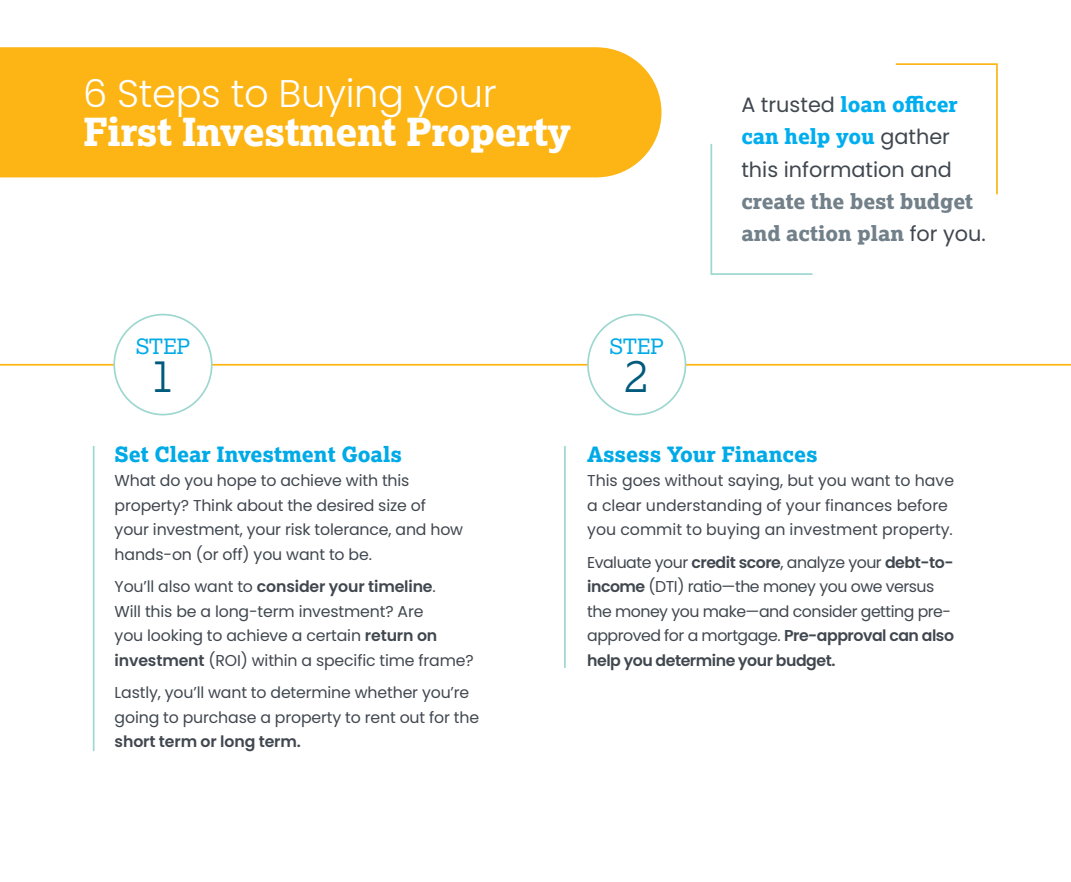
<style>
.page{position:relative;width:1071px;height:882px;background:#fff}
.page>*{position:absolute;margin:0;border:0;box-sizing:border-box;transform-origin:0 0}
.t1{font:300 45.5px "Lexia";color:#005a7c}
.t2{font:800 38.5px "Lexia";letter-spacing:-.01em;color:#fff}
.t3{font:300 38.5px "Poppins";letter-spacing:-.01em;color:#fff}
.t4{font:800 21px "Lexia";color:#00aae7}
.t5{font:21px "Lexia";color:#00aae7}
.t6{font:800 20.82px/32.4px "Lexia";color:#72808a}
.t7{font:800 20.82px/32.4px "Lexia";color:#00aeef}
.t8{font:20.82px "Poppins";color:#40474f}
.t9{font:15.75px/24.5px "Poppins";letter-spacing:-.01em;color:#40474f}
.t10{font:15.75px/24.5px "Poppins";letter-spacing:-.03em;color:#40474f}
.t11{font:600 15.75px "Poppins";letter-spacing:-.01em;color:#40474f}
.s1{font-family:"Poppins";font-weight:400;color:#40474f}
.s2{font-weight:600}
</style>
<div class="page">
<div style="left:0;top:47px;width:661px;height:130px;background:#fcb515"></div>
<hr style="left:0;top:364px;width:1071px;height:2px;background:#fcb515">
<div style="left:114px;top:315px;width:98px;height:100px;background:#fff;border-radius:50%"></div>
<div style="left:113px;top:314px;width:100px;height:101px;border:2px solid #9cd7d0;border-radius:50%"></div>
<div style="left:588px;top:315px;width:97px;height:100px;background:#fff;border-radius:50%"></div>
<div style="left:587px;top:314px;width:99px;height:101px;border:2px solid #9cd7d0;border-radius:50%"></div>
<hr style="left:93px;top:446px;width:2px;height:305px;background:#9cd7d0">
<hr style="left:564px;top:446px;width:2px;height:222px;background:#9cd7d0">
<svg style="left:895px;top:63px;width:103px;height:132px"></svg>
<svg style="left:710px;top:143px;width:103px;height:132px"></svg>
<h2 class="t3" style="left:83px;top:71px;width:415px">6 Steps to Buying your</h2>
<h2 class="t2" style="left:83px;top:107px;width:489px">First Investment Property</h2>
<h3 class="t7" style="left:741px;top:88px;width:218px"><span class="s1">A trusted</span> loan officer can help you <span class="s1">gather</span></h3>
<h3 class="t8" style="left:741px;top:157px;width:212px">this information and</h3>
<h3 class="t6" style="left:741px;top:185px;width:246px">create the best budget and action plan <span class="s1">for you.</span></h3>
<h3 class="t5" style="left:136px;top:333px;width:56px">STEP</h3>
<h1 class="t1" style="left:151px;top:347px;width:26px">1</h1>
<h3 class="t4" style="left:115px;top:441px;width:289px">Set Clear Investment Goals</h3>
<p class="t9" style="left:115px;top:469px;width:350px">What do you hope to achieve with this property? Think about the desired size of your investment, your risk tolerance, and how hands-on (or off) you want to be.</p>
<p class="t9" style="left:115px;top:575px;width:361px">You’ll also want to <span class="s2">consider your timeline</span>.<br>Will this be a long-term investment? Are<br>you looking to achieve a certain <span class="s2">return on investment</span> (ROI) within a specific time frame?</p>
<p class="t9" style="left:115px;top:681px;width:366px">Lastly, you’ll want to determine whether you’re going to purchase a property to rent out for the</p>
<p class="t11" style="left:115px;top:733px;width:188px">short term or long term.</p>
<h3 class="t5" style="left:609px;top:333px;width:56px">STEP</h3>
<h1 class="t1" style="left:624px;top:347px;width:26px">2</h1>
<h3 class="t4" style="left:587px;top:441px;width:232px">Assess Your Finances</h3>
<p class="t9" style="left:587px;top:469px;width:369px">This goes without saying, but you want to have a clear understanding of your finances before you commit to buying an investment property.</p>
<p class="t10" style="left:587px;top:550px;width:368px">Evaluate your <span class="s2">credit score</span>, analyze your <span class="s2">debt-to&shy;income</span> (DTI) ratio—the money you owe versus the money you make—and consider getting pre&shy;approved for a mortgage. <span class="s2">Pre-approval can also help you determine your budget.</span></p>
</div>
